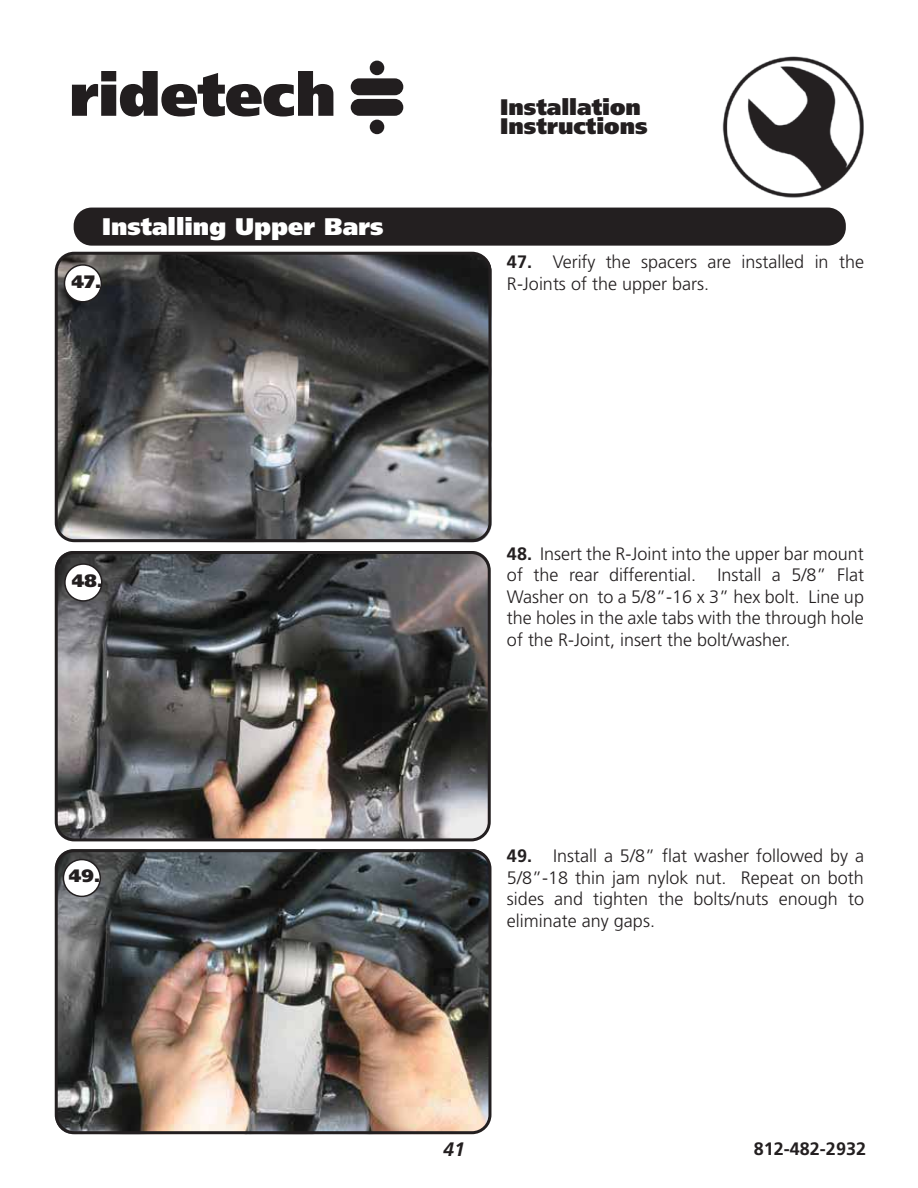
<style>
.page{position:relative;width:918px;height:1188px;background:#fff}
.page>*{position:absolute;margin:0;border:0;box-sizing:border-box;transform-origin:0 0}
.t1{font:900 24px "Frutiger LT Pro";color:#fff}
.t2{font:900 22.5px/19.5px "Frutiger LT Pro";color:#231f20}
.t3{font:italic 700 19.5px "Frutiger LT Pro";color:#231f20}
.t4{font:300 18px/21.6px "Frutiger LT Pro";color:#231f20;text-align:justify}
.t5{font:700 18px "Frutiger LT Pro";color:#231f20}
.t6{font:900 18px "Frutiger LT Pro";color:#231f20}
.s1{font-weight:700}
</style>
<div class="page">
<img style="left:722px;top:56px;width:142px;height:142px">
<svg style="left:72px;top:71px;width:261px;height:46px"></svg>
<div style="left:351px;top:78px;width:52px;height:17px;background:#221e1f;border-radius:8px"></div>
<div style="left:351px;top:99px;width:52px;height:17px;background:#221e1f;border-radius:8px"></div>
<div style="left:370px;top:61px;width:14px;height:14px;background:#221e1f;border-radius:50%"></div>
<div style="left:370px;top:120px;width:14px;height:14px;background:#221e1f;border-radius:50%"></div>
<img style="left:55px;top:849px;width:435px;height:285px;border-radius:18px">
<img style="left:55px;top:551px;width:435px;height:289px;border-radius:18px">
<img style="left:57px;top:253px;width:434px;height:289px;border-radius:18px">
<div style="left:55px;top:252px;width:436px;height:290px;border:3px solid #231f20;border-radius:18px"></div>
<div style="left:74px;top:208px;width:772px;height:38px;background:#231f20;border-radius:18px"></div>
<div style="left:55px;top:551px;width:436px;height:290px;border:3px solid #231f20;border-radius:18px"></div>
<div style="left:55px;top:849px;width:436px;height:285px;border:3px solid #231f20;border-radius:18px"></div>
<div style="left:64px;top:265px;width:37px;height:37px;background:#fff;border-radius:50%"></div>
<div style="left:64px;top:264px;width:38px;height:39px;border:2px solid #231f20;border-radius:50%"></div>
<div style="left:63px;top:860px;width:37px;height:36px;background:#fff;border-radius:50%"></div>
<div style="left:63px;top:859px;width:38px;height:38px;border:2px solid #231f20;border-radius:50%"></div>
<div style="left:65px;top:564px;width:37px;height:37px;background:#fff;border-radius:50%"></div>
<div style="left:64px;top:563px;width:39px;height:39px;border:2px solid #231f20;border-radius:50%"></div>
<h1 class="t1" style="left:102px;top:216px;width:283px">Installing Upper Bars</h1>
<p class="t6" style="left:71px;top:274px;width:31px">47.</p>
<p class="t2" style="left:500px;top:98px;width:149px">Installation<br>Instructions</p>
<p class="t4" style="left:507px;top:252px;width:359px"><span class="s1">47.</span> Verify the spacers are installed in the<br>R-Joints of the upper bars.</p>
<p class="t6" style="left:72px;top:573px;width:33px">48.</p>
<p class="t6" style="left:69px;top:869px;width:33px">49.</p>
<p class="t4" style="left:507px;top:544px;width:359px"><span class="s1">48.</span> Insert the R-Joint into the upper bar mount of the rear differential. Install a 5/8” Flat Washer on to a 5/8”-16 x 3” hex bolt. Line up the holes in the axle tabs with the through hole of the R-Joint, insert the bolt/washer.</p>
<p class="t4" style="left:507px;top:846px;width:359px"><span class="s1">49.</span> Install a 5/8” flat washer followed by a 5/8”-18 thin jam nylok nut. Repeat on both sides and tighten the bolts/nuts enough to eliminate any gaps.</p>
<p class="t3" style="left:443px;top:1141px;width:23px">41</p>
<p class="t5" style="left:754px;top:1141px;width:114px">812-482-2932</p>
</div>
